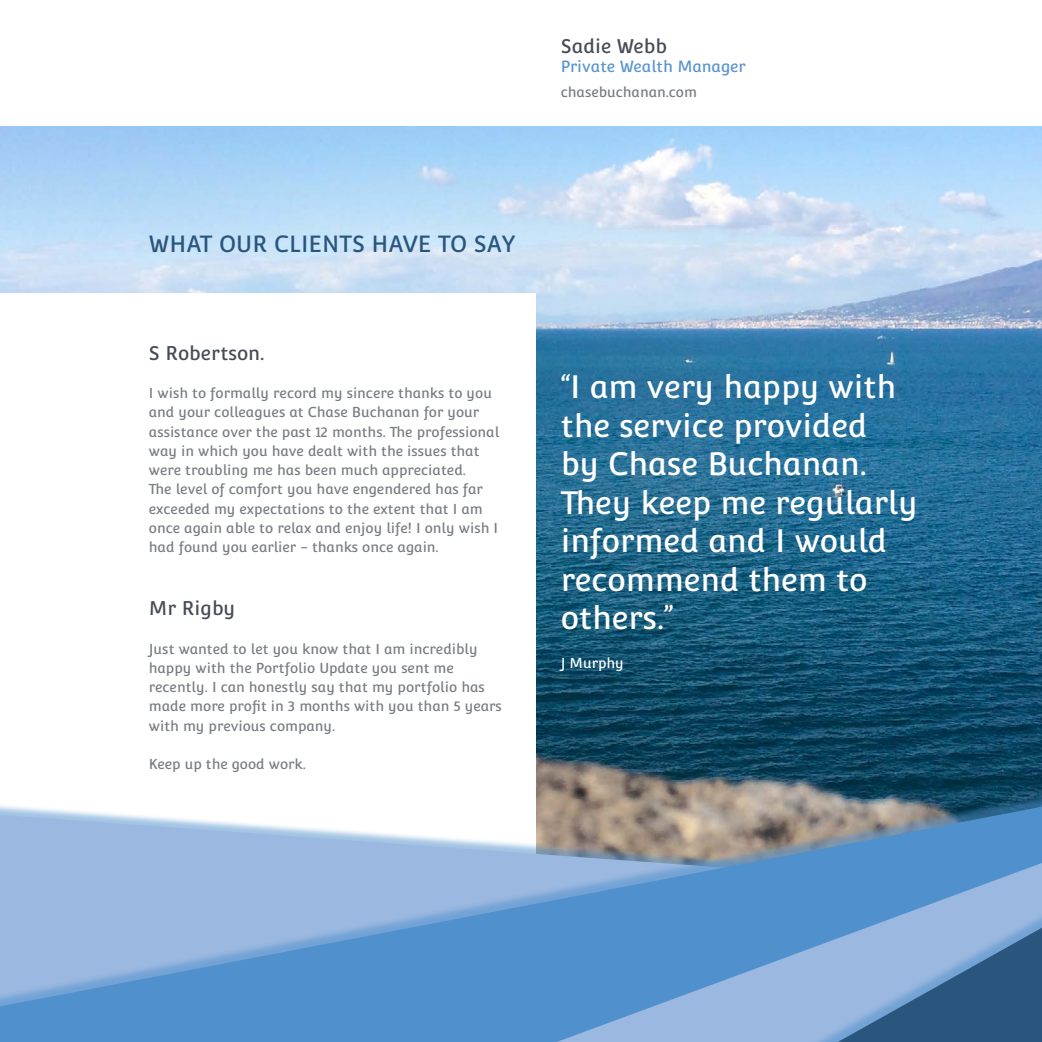
<style>
.page{position:relative;width:1042px;height:1042px;background:#fff}
.page>*{position:absolute;margin:0;border:0;box-sizing:border-box;transform-origin:0 0}
.t1{font:31.5px/38.5px "Convergence";color:#fff}
.t2{font:22.75px "Convergence";color:#2a557c}
.t3{font:19.25px "Convergence";color:#464b54}
.t4{font:15.75px "Convergence";color:#5994ce}
.t5{font:14px/19.2px "Convergence";color:#787d83}
.t6{font:14px "Convergence";color:#fff}
</style>
<div class="page">
<img style="left:0;top:126px;width:1042px;height:658px">
<div style="left:0;top:293px;width:536px;height:592px;background:#fff"></div>
<div style="left:0;top:784px;width:1042px;height:258px;background:#5090cc;opacity:.53"></div>
<svg style="left:0;top:806px;width:1042px;height:236px;background:#8aadd3"></svg>
<div style="left:472px;top:836px;width:570px;height:206px;background:#5090cc;opacity:.53"></div>
<svg style="left:557px;top:863px;width:485px;height:179px;background:#5e97cf"></svg>
<div style="left:621px;top:892px;width:421px;height:150px;background:#5090cc;opacity:.53"></div>
<svg style="left:838px;top:927px;width:204px;height:115px;background:#5e84ad"></svg>
<h3 class="t3" style="left:561px;top:38px;width:108px">Sadie Webb</h3>
<p class="t4" style="left:561px;top:60px;width:186px">Private Wealth Manager</p>
<p class="t5" style="left:561px;top:83px;width:138px">chasebuchanan.com</p>
<h2 class="t2" style="left:149px;top:234px;width:369px">WHAT OUR CLIENTS HAVE TO SAY</h2>
<h3 class="t3" style="left:149px;top:341px;width:117px">S Robertson.</h3>
<p class="t5" style="left:149px;top:383px;width:352px">I wish to formally record my sincere thanks to you and your colleagues at Chase Buchanan for your assistance over the past 12 months. The professional way in which you have dealt with the issues that were troubling me has been much appreciated.<br>The level of comfort you have engendered has far exceeded my expectations to the extent that I am once again able to relax and enjoy life! I only wish I had found you earlier - thanks once again.</p>
<h3 class="t3" style="left:149px;top:600px;width:88px">Mr Rigby</h3>
<p class="t5" style="left:149px;top:639px;width:354px">Just wanted to let you know that I am incredibly happy with the Portfolio Update you sent me recently. I can honestly say that my portfolio has made more profit in 3 months with you than 5 years with my previous company.</p>
<p class="t5" style="left:149px;top:754px;width:159px">Keep up the good work.</p>
<h1 class="t1" style="left:561px;top:368px;width:358px">“I am very happy with the service provided<br>by Chase Buchanan.<br>They keep me regularly informed and I would recommend them to others.”</h1>
<p class="t6" style="left:561px;top:655px;width:65px">J Murphy</p>
</div>
